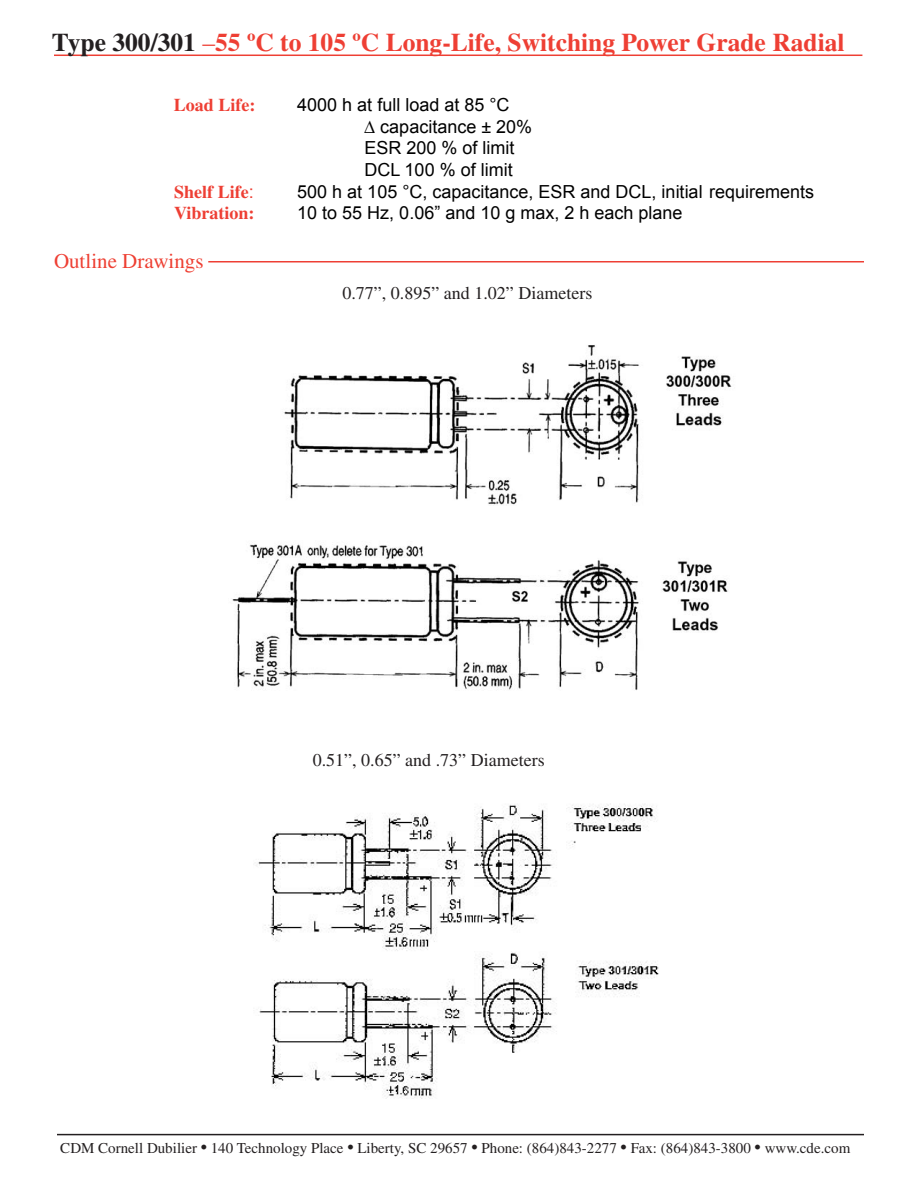
<style>
.page{position:relative;width:918px;height:1188px;background:#fff}
.page>*{position:absolute;margin:0;border:0;box-sizing:border-box;transform-origin:0 0}
.t1{font:700 25.5px "Times";color:#ee3f34}
.t2{font:21px "Times";color:#ee3f32}
.t3{font:18px/21.6px "Arial";color:#000}
.t4{font:18px "Times";color:#231f20}
.t5{font:700 18px "Times";color:#ee3f34}
.t6{font:15px "Times";color:#231f20}
.s1{color:#231f20}
.s2{font-weight:400}
.s3{font-family:"Arial";font-weight:400}
.s4{color:#ee3f34}
.s5{font-size:18px}
</style>
<div class="page">
<hr style="left:57px;top:1134px;width:807px;height:1px;background:#231f20">
<hr style="left:54px;top:55px;width:808px;height:1px;background:#ee3f34">
<img style="left:232px;top:345px;width:500px;height:345px">
<hr style="left:208px;top:261px;width:656px;height:2px;background:#ee3f34">
<img style="left:256px;top:803px;width:403px;height:296px">
<h1 class="t1" style="left:52px;top:27px;width:794px"><span class="s1">Type 300/301</span> <span class="s2">–</span>55 ºC to 105 ºC Long-Life, Switching Power Grade Radial</h1>
<p class="t5" style="left:174px;top:94px;width:83px">Load Life:</p>
<p class="t3" style="left:364px;top:94px;width:169px;text-indent:-67px">4000 h at full load at 85 °C<br>∆ capacitance ± 20%<br>ESR 200 % of limit<br>DCL 100 % of limit</p>
<p class="t5" style="left:174px;top:181px;width:81px">Shelf Life<span class="s3">:</span></p>
<p class="t3" style="left:297px;top:181px;width:519px">500 h at 105 °C, capacitance, ESR and DCL, initial requirements</p>
<p class="t5" style="left:174px;top:202px;width:82px">Vibration:</p>
<p class="t3" style="left:297px;top:202px;width:387px">10 to 55 Hz, 0.06” and 10 g max, 2 h each plane</p>
<p class="t2" style="left:54px;top:249px;width:151px"><span class="s4">Ou</span>tline Drawing<span class="s4">s</span></p>
<p class="t4" style="left:342px;top:283px;width:251px">0.77”, 0.895” and 1.02” Diameters</p>
<p class="t4" style="left:313px;top:749px;width:233px">0.51”, 0.65” and .73” Diameters</p>
<p class="t6" style="left:60px;top:1139px;width:792px">CDM Cornell Dubilier <span class="s5">•</span> 140 Technology Place <span class="s5">•</span> Liberty, SC 29657 <span class="s5">•</span> Phone: (864)843-2277 <span class="s5">•</span> Fax: (864)843-3800 <span class="s5">•</span> www.cde.com</p>
</div>
